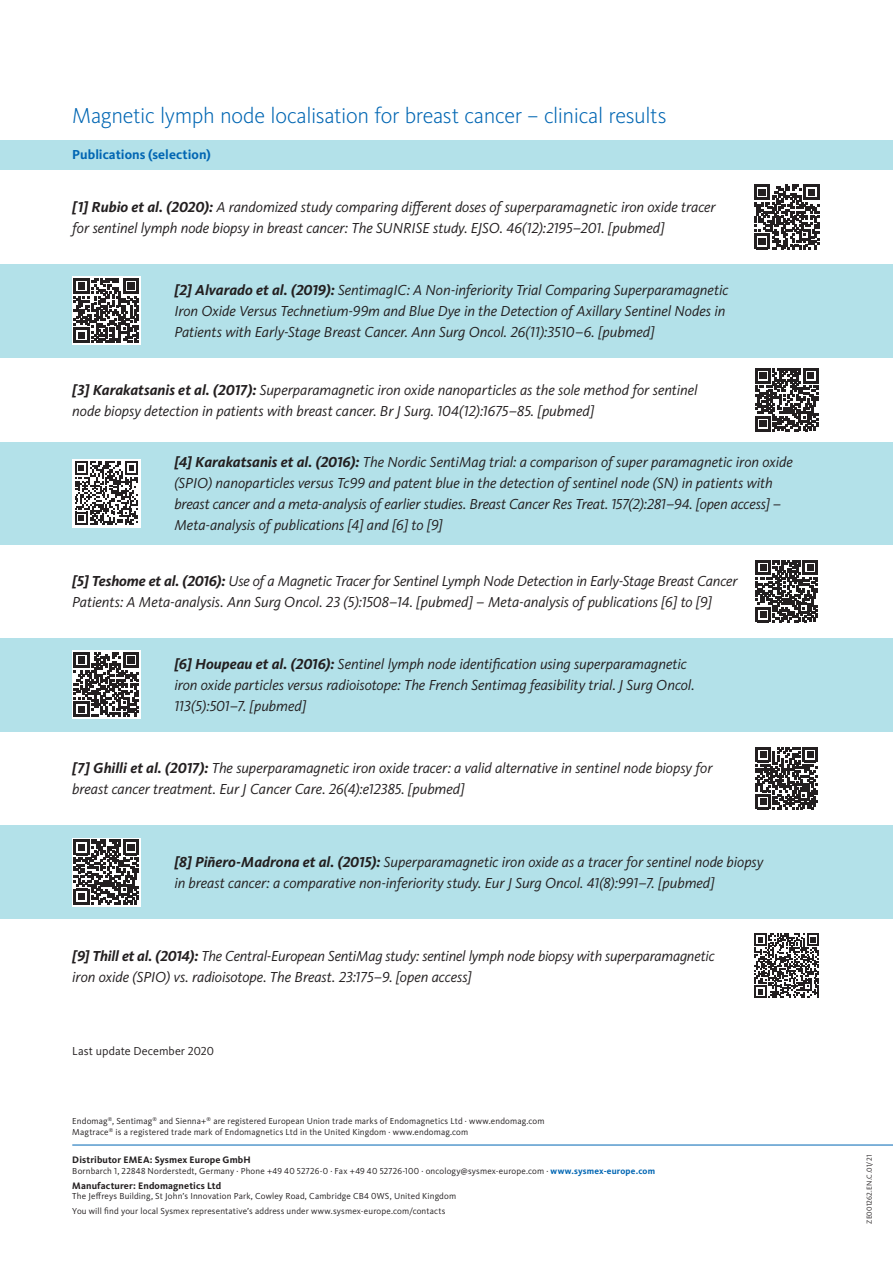
<style>
.page{position:relative;width:893px;height:1263px;background:#fff}
.page>*{position:absolute;margin:0;border:0;box-sizing:border-box;transform-origin:0 0}
.t1{font:300 22.5px "Kievit Pro";letter-spacing:-.015em;color:#0166b3}
.t2{font:italic 15px/21px "Kievit Pro";letter-spacing:-.005em;color:#231f20}
.t3{font:700 13.5px "Kievit Pro";color:#0166b3}
.t4{font:12px "Kievit Pro";letter-spacing:.005em;color:#231f20}
.t5{font:700 9.75px "Kievit Pro";letter-spacing:.015em;color:#231f20}
.t6{font:9px/15px "Kievit Pro";letter-spacing:.015em;color:#231f20}
.t7{font:7.5px "Kievit Pro";letter-spacing:.02em;color:#231f20}
.s1{font-weight:700}
.s2{font-weight:700;color:#0166b3}
</style>
<div class="page">
<div style="left:0;top:442px;width:893px;height:102px;background:#b3e1e9"></div>
<div style="left:72px;top:459px;width:68px;height:68px;background:#fff"></div>
<svg style="left:75px;top:461px;width:63px;height:64px"></svg>
<div style="left:0;top:264px;width:893px;height:93px;background:#b3e1e9"></div>
<div style="left:0;top:638px;width:893px;height:93px;background:#b3e1e9"></div>
<div style="left:0;top:825px;width:893px;height:94px;background:#b3e1e9"></div>
<div style="left:0;top:140px;width:893px;height:30px;background:#b3e1e9"></div>
<svg style="left:756px;top:184px;width:64px;height:66px"></svg>
<svg style="left:754px;top:184px;width:65px;height:65px"></svg>
<svg style="left:72px;top:838px;width:68px;height:68px"></svg>
<svg style="left:74px;top:839px;width:65px;height:65px"></svg>
<svg style="left:754px;top:933px;width:65px;height:65px"></svg>
<div style="left:72px;top:277px;width:68px;height:68px;background:linear-gradient(to right,#fff,#fff)"></div>
<svg style="left:74px;top:278px;width:65px;height:65px"></svg>
<div style="left:753px;top:366px;width:68px;height:68px;background:linear-gradient(to right,#fff,#fff)"></div>
<svg style="left:755px;top:368px;width:63px;height:63px"></svg>
<svg style="left:755px;top:747px;width:59px;height:63px"></svg>
<svg style="left:756px;top:747px;width:62px;height:62px"></svg>
<div style="left:72px;top:651px;width:68px;height:68px;background:linear-gradient(to right,#fff,#fff)"></div>
<svg style="left:74px;top:652px;width:65px;height:65px"></svg>
<svg style="left:755px;top:560px;width:52px;height:63px"></svg>
<svg style="left:756px;top:560px;width:62px;height:62px"></svg>
<hr style="left:72px;top:1145px;width:821px;height:1px;background:#0167b4">
<h1 class="t1" style="left:72px;top:102px;width:596px">Magnetic lymph node localisation for breast cancer – clinical results</h1>
<p class="t3" style="left:72px;top:146px;width:140px">Publications (selection)</p>
<p class="t2" style="left:72px;top:196px;width:645px"><span class="s1">[1] Rubio et al. (2020):</span> A randomized study comparing different doses of superparamagnetic iron oxide tracer for sentinel lymph node biopsy in breast cancer: The SUNRISE study. EJSO. 46(12):2195–201. [pubmed]</p>
<p class="t2" style="left:174px;top:280px;width:556px"><span class="s1">[2] Alvarado et al. (2019):</span> SentimagIC: A Non-inferiority Trial Comparing Superparamagnetic<br>Iron Oxide Versus Technetium-99m and Blue Dye in the Detection of Axillary Sentinel Nodes in<br>Patients with Early-Stage Breast Cancer. Ann Surg Oncol. 26(11):3510–6. [pubmed]</p>
<p class="t2" style="left:72px;top:379px;width:627px"><span class="s1">[3] Karakatsanis et al. (2017):</span> Superparamagnetic iron oxide nanoparticles as the sole method for sentinel node biopsy detection in patients with breast cancer. Br J Surg. 104(12):1675–85. [pubmed]</p>
<p class="t2" style="left:174px;top:452px;width:620px"><span class="s1">[4] Karakatsanis et al. (2016):</span> The Nordic SentiMag trial: a comparison of super paramagnetic iron oxide (SPIO) nanoparticles versus Tc99 and patent blue in the detection of sentinel node (SN) in patients with breast cancer and a meta-analysis of earlier studies. Breast Cancer Res Treat. 157(2):281–94. [open access] – Meta-analysis of publications [4] and [6] to [9]</p>
<p class="t2" style="left:72px;top:571px;width:667px"><span class="s1">[5] Teshome et al. (2016):</span> Use of a Magnetic Tracer for Sentinel Lymph Node Detection in Early-Stage Breast Cancer<br>Patients: A Meta-analysis. Ann Surg Oncol. 23 (5):1508–14. [pubmed] – Meta-analysis of publications [6] to [9]</p>
<p class="t2" style="left:174px;top:654px;width:522px"><span class="s1">[6] Houpeau et al. (2016):</span> Sentinel lymph node identification using superparamagnetic iron oxide particles versus radioisotope: The French Sentimag feasibility trial. J Surg Oncol.<br>113(5):501–7. [pubmed]</p>
<p class="t2" style="left:72px;top:758px;width:642px"><span class="s1">[7] Ghilli et al. (2017):</span> The superparamagnetic iron oxide tracer: a valid alternative in sentinel node biopsy for breast cancer treatment. Eur J Cancer Care. 26(4):e12385. [pubmed]</p>
<p class="t2" style="left:174px;top:852px;width:591px"><span class="s1">[8] Piñero-Madrona et al. (2015):</span> Superparamagnetic iron oxide as a tracer for sentinel node biopsy in breast cancer: a comparative non-inferiority study. Eur J Surg Oncol. 41(8):991–7. [pubmed]</p>
<p class="t2" style="left:72px;top:945px;width:644px"><span class="s1">[9] Thill et al. (2014):</span> The Central-European SentiMag study: sentinel lymph node biopsy with superparamagnetic iron oxide (SPIO) vs. radioisotope. The Breast. 23:175–9. [open access]</p>
<p class="t4" style="left:72px;top:1044px;width:143px">Last update December 2020</p>
<p class="t6" style="left:72px;top:1116px;width:474px;line-height:10.5px">Endomag<sup>®</sup>, Sentimag<sup>®</sup> and Sienna+<sup>®</sup> are registered European Union trade marks of Endomagnetics Ltd · www.endomag.com<br>Magtrace<sup>®</sup> is a registered trade mark of Endomagnetics Ltd in the United Kingdom · www.endomag.com</p>
<p class="t5" style="left:72px;top:1154px;width:180px">Distributor EMEA: Sysmex Europe GmbH</p>
<p class="t6" style="left:72px;top:1163px;width:584px">Bornbarch 1, 22848 Norderstedt, Germany · Phone +49 40 52726-0 · Fax +49 40 52726-100 · oncology@sysmex-europe.com · <span class="s2">www.sysmex-europe.com</span></p>
<p class="t5" style="left:72px;top:1179px;width:150px">Manufacturer: Endomagnetics Ltd</p>
<p class="t6" style="left:72px;top:1188px;width:385px">The Jeffreys Building, St John’s Innovation Park, Cowley Road, Cambridge CB4 0WS, United Kingdom<br>You will find your local Sysmex representative’s address under www.sysmex-europe.com/contacts</p>
<p class="t7" style="left:865px;top:1224px;width:70px;rotate:-90deg">ZE001262.EN.C.01/21</p>
</div>
